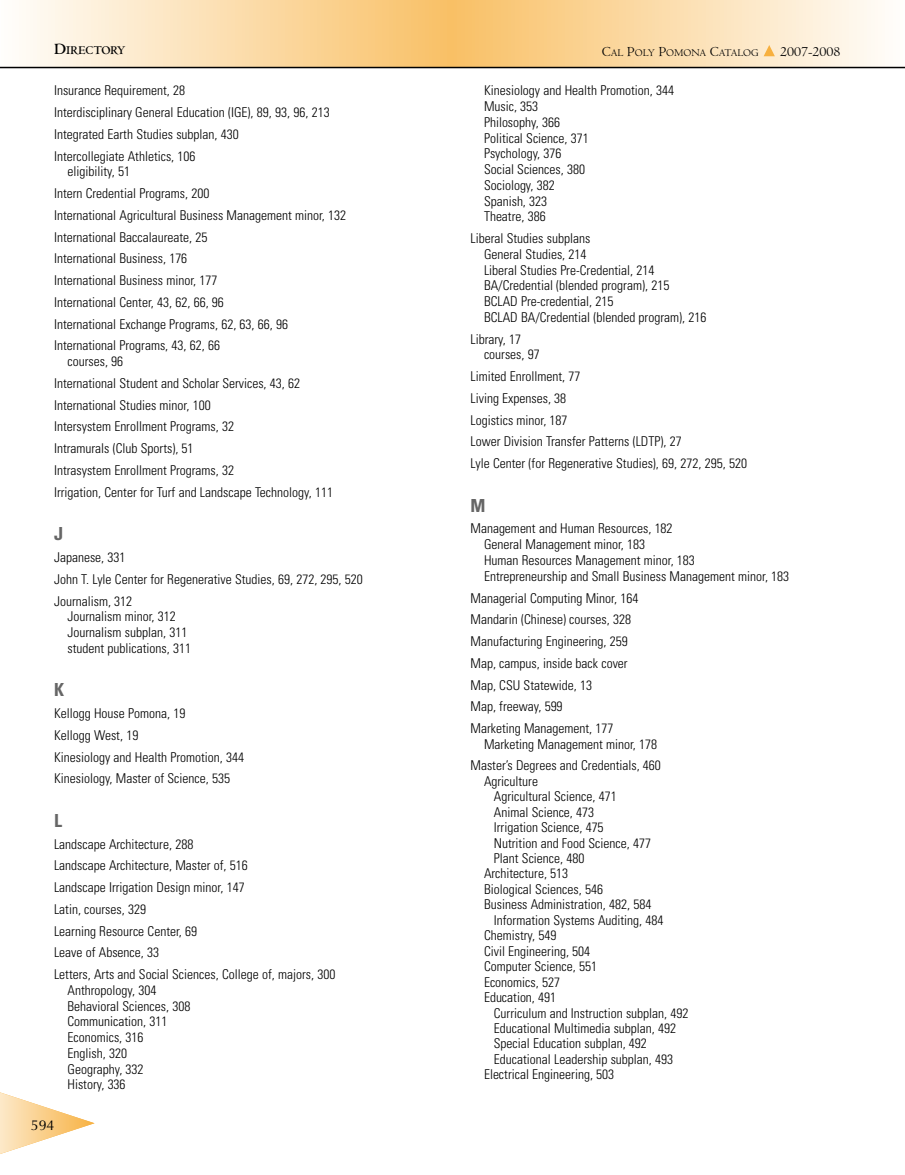
<style>
.page{position:relative;width:905px;height:1175px;background:#fff}
.page>*{position:absolute;margin:0;border:0;box-sizing:border-box;transform-origin:0 0}
.t1{font:700 condensed 18px "Univers";color:#666}
.t2{font:14.25px "Centaur";color:#000}
.t3{font:14.25px "Optima";color:#000}
.t4{font:300 condensed 13.5px/21.8px "Univers";color:#000}
.t5{font:700 12.3px "Centaur";color:#000}
.t6{font:10.65px "Centaur";color:#000}
.s1{font-size:16.5px}
.s2{font-size:14.25px}
</style>
<div class="page">
<svg style="left:0;top:0;width:904px;height:67px;background:#fadeb0"></svg>
<svg style="left:0;top:1092px;width:94px;height:62px"></svg>
<svg style="left:763px;top:45px;width:11px;height:11px"></svg>
<hr style="left:0;top:67px;width:904px;height:1px;background:#000">
<p class="t5" style="left:54px;top:46px;width:73px"><span class="s1">D</span>IRECTORY</p>
<p class="t4" style="left:54px;top:81px;width:277px">Insurance Requirement, 28<br>Interdisciplinary General Education (IGE), 89, 93, 96, 213<br>Integrated Earth Studies subplan, 430<br>Intercollegiate Athletics, 106</p>
<p class="t4" style="left:54px;top:162px;width:294px;text-indent:14px">eligibility, 51<br>Intern Credential Programs, 200<br>International Agricultural Business Management minor, 132<br>International Baccalaureate, 25<br>International Business, 176<br>International Business minor, 177<br>International Center, 43, 62, 66, 96<br>International Exchange Programs, 62, 63, 66, 96<br>International Programs, 43, 62, 66</p>
<p class="t4" style="left:54px;top:352px;width:280px;text-indent:14px">courses, 96<br>International Student and Scholar Services, 43, 62<br>International Studies minor, 100<br>Intersystem Enrollment Programs, 32<br>Intramurals (Club Sports), 51<br>Intrasystem Enrollment Programs, 32<br>Irrigation, Center for Turf and Landscape Technology, 111</p>
<h1 class="t1" style="left:54px;top:527px;width:10px">J</h1>
<p class="t4" style="left:54px;top:547px;width:310px">Japanese, 331<br>John T. Lyle Center for Regenerative Studies, 69, 272, 295, 520<br>Journalism, 312</p>
<p class="t4" style="left:67px;top:610px;width:125px;line-height:15.8px">Journalism minor, 312<br>Journalism subplan, 311 student publications, 311</p>
<h1 class="t1" style="left:54px;top:683px;width:12px">K</h1>
<p class="t4" style="left:54px;top:703px;width:192px">Kellogg House Pomona, 19<br>Kellogg West, 19<br>Kinesiology and Health Promotion, 344<br>Kinesiology, Master of Science, 535</p>
<h1 class="t1" style="left:54px;top:813px;width:9px">L</h1>
<p class="t4" style="left:54px;top:834px;width:283px">Landscape Architecture, 288<br>Landscape Architecture, Master of, 516<br>Landscape Irrigation Design minor, 147<br>Latin, courses, 329<br>Learning Resource Center, 69<br>Leave of Absence, 33<br>Letters, Arts and Social Sciences, College of, majors, 300</p>
<p class="t4" style="left:67px;top:983px;width:124px;line-height:15.8px">Anthropology, 304<br>Behavioral Sciences, 308<br>Communication, 311<br>Economics, 316<br>English, 320<br>Geography, 332<br>History, 336</p>
<p class="t3" style="left:31px;top:1116px;width:25px">594</p>
<p class="t6" style="left:601px;top:49px;width:158px"><span class="s2">C</span>AL <span class="s2">P</span>OLY <span class="s2">P</span>OMONA <span class="s2">C</span>ATALOG</p>
<p class="t2" style="left:780px;top:47px;width:62px">2007-2008</p>
<p class="t4" style="left:484px;top:84px;width:192px;line-height:15.8px">Kinesiology and Health Promotion, 344<br>Music, 353<br>Philosophy, 366<br>Political Science, 371<br>Psychology, 376<br>Social Sciences, 380<br>Sociology, 382<br>Spanish, 323<br>Theatre, 386</p>
<p class="t4" style="left:484px;top:232px;width:224px;line-height:15.8px;text-indent:-13px">Liberal Studies subplans<br>General Studies, 214<br>Liberal Studies Pre-Credential, 214<br>BA/Credential (blended program), 215<br>BCLAD Pre-credential, 215<br>BCLAD BA/Credential (blended program), 216</p>
<p class="t4" style="left:484px;top:332px;width:57px;line-height:15.8px;text-indent:-14px">Library, 17 courses, 97</p>
<p class="t4" style="left:470px;top:367px;width:278px">Limited Enrollment, 77<br>Living Expenses, 38<br>Logistics minor, 187<br>Lower Division Transfer Patterns (LDTP), 27<br>Lyle Center (for Regenerative Studies), 69, 272, 295, 520</p>
<h1 class="t1" style="left:470px;top:498px;width:16px">M</h1>
<p class="t4" style="left:484px;top:522px;width:307px;line-height:15.8px;text-indent:-13px">Management and Human Resources, 182<br>General Management minor, 183<br>Human Resources Management minor, 183<br>Entrepreneurship and Small Business Management minor, 183</p>
<p class="t4" style="left:470px;top:588px;width:169px">Managerial Computing Minor, 164<br>Mandarin (Chinese) courses, 328<br>Manufacturing Engineering, 259<br>Map, campus, inside back cover<br>Map, CSU Statewide, 13<br>Map, freeway, 599<br>Marketing Management, 177</p>
<p class="t4" style="left:470px;top:734px;width:192px;text-align:right">Marketing Management minor, 178<br>Master’s Degrees and Credentials, 460</p>
<p class="t4" style="left:484px;top:771px;width:55px">Agriculture</p>
<p class="t4" style="left:494px;top:786px;width:124px">Agricultural Science, 471</p>
<p class="t4" style="left:494px;top:802px;width:102px">Animal Science, 473</p>
<p class="t4" style="left:494px;top:817px;width:111px">Irrigation Science, 475</p>
<p class="t4" style="left:494px;top:833px;width:159px">Nutrition and Food Science, 477</p>
<p class="t4" style="left:494px;top:848px;width:92px">Plant Science, 480</p>
<p class="t4" style="left:484px;top:864px;width:86px">Architecture, 513</p>
<p class="t4" style="left:484px;top:879px;width:120px">Biological Sciences, 546</p>
<p class="t4" style="left:484px;top:895px;width:169px">Business Administration, 482, 584</p>
<p class="t4" style="left:494px;top:910px;width:171px">Information Systems Auditing, 484</p>
<p class="t4" style="left:484px;top:925px;width:74px">Chemistry, 549</p>
<p class="t4" style="left:484px;top:941px;width:108px">Civil Engineering, 504</p>
<p class="t4" style="left:484px;top:956px;width:115px">Computer Science, 551</p>
<p class="t4" style="left:484px;top:972px;width:77px">Economics, 527</p>
<p class="t4" style="left:484px;top:987px;width:74px">Education, 491</p>
<p class="t4" style="left:494px;top:1003px;width:196px">Curriculum and Instruction subplan, 492</p>
<p class="t4" style="left:494px;top:1018px;width:184px">Educational Multimedia subplan, 492</p>
<p class="t4" style="left:494px;top:1034px;width:154px">Special Education subplan, 492</p>
<p class="t4" style="left:494px;top:1049px;width:181px">Educational Leadership subplan, 493</p>
<p class="t4" style="left:484px;top:1064px;width:132px">Electrical Engineering, 503</p>
</div>
